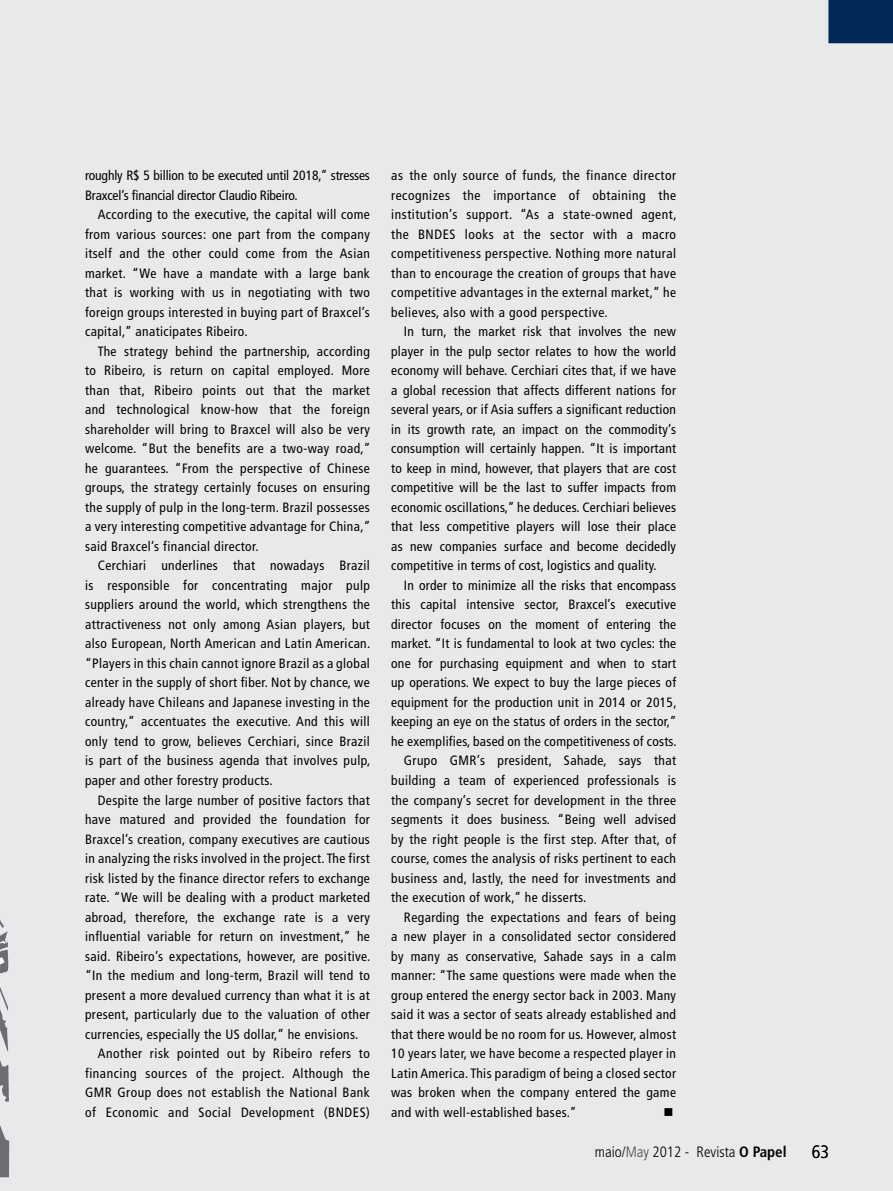
<style>
.page{position:relative;width:893px;height:1191px;background:#e8e9ea}
.page>*{position:absolute;margin:0;border:0;box-sizing:border-box;transform-origin:0 0}
.t1{font:300 condensed 18px "Frutiger LT Std";color:#000}
.t2{font:300 condensed 15px "Frutiger LT Std";color:#000}
.TEXTO{font:condensed 13.5px/19.5px "Frutiger LT Std";letter-spacing:.03em;color:#000;text-align:justify}
.TEXTO-2{font:condensed 13.5px/19.5px "Frutiger LT Std";letter-spacing:-.01em;color:#000}
.TEXTO-3{font:13.5px "Wingdings";color:#000}
.s1{color:#464749}
.s2{font-weight:700}
</style>
<div class="page">
<div style="left:828px;top:0;width:65px;height:43px;background:#002958"></div>
<svg style="left:0;top:796px;width:9px;height:383px;background:#c1c2c4"></svg>
<p class="TEXTO-2" style="left:85px;top:166px;width:286px">roughly R$ 5 billion to be executed until 2018,” stresses<br>Braxcel’s financial director Claudio Ribeiro.</p>
<p class="TEXTO" style="left:85px;top:205px;width:286px;text-indent:13px">According to the executive, the capital will come from various sources: one part from the company itself and the other could come from the Asian market. “We have a mandate with a large bank that is working with us in negotiating with two foreign groups interested in buying part of Braxcel’s capital,” anaticipates Ribeiro.</p>
<p class="TEXTO" style="left:85px;top:341px;width:287px;text-indent:13px">The strategy behind the partnership, according to Ribeiro, is return on capital employed. More than that, Ribeiro points out that the market and technological know-how that the foreign shareholder will bring to Braxcel will also be very welcome. “But the benefits are a two-way road,” he guarantees. “From the perspective of Chinese groups, the strategy certainly focuses on ensuring the supply of pulp in the long-term. Brazil possesses a very interesting competitive advantage for China,” said Braxcel’s financial director.</p>
<p class="TEXTO" style="left:85px;top:556px;width:287px;text-indent:13px">Cerchiari underlines that nowadays Brazil is responsible for concentrating major pulp suppliers around the world, which strengthens the attractiveness not only among Asian players, but also European, North American and Latin American. “Players in this chain cannot ignore Brazil as a global center in the supply of short fiber. Not by chance, we already have Chileans and Japanese investing in the country,” accentuates the executive. And this will only tend to grow, believes Cerchiari, since Brazil is part of the business agenda that involves pulp, paper and other forestry products.</p>
<p class="TEXTO" style="left:85px;top:790px;width:287px;text-indent:13px">Despite the large number of positive factors that have matured and provided the foundation for Braxcel’s creation, company executives are cautious in analyzing the risks involved in the project. The first risk listed by the finance director refers to exchange rate. “We will be dealing with a product marketed abroad, therefore, the exchange rate is a very influential variable for return on investment,” he said. Ribeiro’s expectations, however, are positive. “In the medium and long-term, Brazil will tend to present a more devalued currency than what it is at present, particularly due to the valuation of other currencies, especially the US dollar,” he envisions.</p>
<p class="TEXTO" style="left:85px;top:1043px;width:286px;text-indent:13px">Another risk pointed out by Ribeiro refers to financing sources of the project. Although the GMR Group does not establish the National Bank of Economic and Social Development (BNDES)</p>
<p class="TEXTO" style="left:391px;top:166px;width:287px">as the only source of funds, the finance director recognizes the importance of obtaining the institution’s support. “As a state-owned agent, the BNDES looks at the sector with a macro competitiveness perspective. Nothing more natural than to encourage the creation of groups that have competitive advantages in the external market,” he believes, also with a good perspective.</p>
<p class="TEXTO" style="left:391px;top:322px;width:286px;text-indent:13px">In turn, the market risk that involves the new player in the pulp sector relates to how the world economy will behave. Cerchiari cites that, if we have a global recession that affects different nations for several years, or if Asia suffers a significant reduction in its growth rate, an impact on the commodity’s consumption will certainly happen. “It is important to keep in mind, however, that players that are cost competitive will be the last to suffer impacts from economic oscillations,” he deduces. Cerchiari believes that less competitive players will lose their place as new companies surface and become decidedly competitive in terms of cost, logistics and quality.</p>
<p class="TEXTO" style="left:391px;top:575px;width:287px;text-indent:13px">In order to minimize all the risks that encompass this capital intensive sector, Braxcel’s executive director focuses on the moment of entering the market. “It is fundamental to look at two cycles: the one for purchasing equipment and when to start up operations. We expect to buy the large pieces of equipment for the production unit in 2014 or 2015, keeping an eye on the status of orders in the sector,” he exemplifies, based on the competitiveness of costs.</p>
<p class="TEXTO" style="left:391px;top:751px;width:286px;text-indent:13px">Grupo GMR’s president, Sahade, says that building a team of experienced professionals is the company’s secret for development in the three segments it does business. “Being well advised by the right people is the first step. After that, of course, comes the analysis of risks pertinent to each business and, lastly, the need for investments and the execution of work,” he disserts.</p>
<p class="TEXTO" style="left:391px;top:907px;width:286px;text-indent:13px">Regarding the expectations and fears of being a new player in a consolidated sector considered by many as conservative, Sahade says in a calm manner: “The same questions were made when the group entered the energy sector back in 2003. Many said it was a sector of seats already established and that there would be no room for us. However, almost 10 years later, we have become a respected player in Latin America. This paradigm of being a closed sector was broken when the company entered the game and with well-established bases.”</p>
<p class="TEXTO-3" style="left:663px;top:1104px;width:12px">■</p>
<p class="t2" style="left:595px;top:1142px;width:193px">maio/<span class="s1">May</span> 2012 - Revista <span class="s2">O Papel</span></p>
<h1 class="t1" style="left:812px;top:1141px;width:19px">63</h1>
</div>
